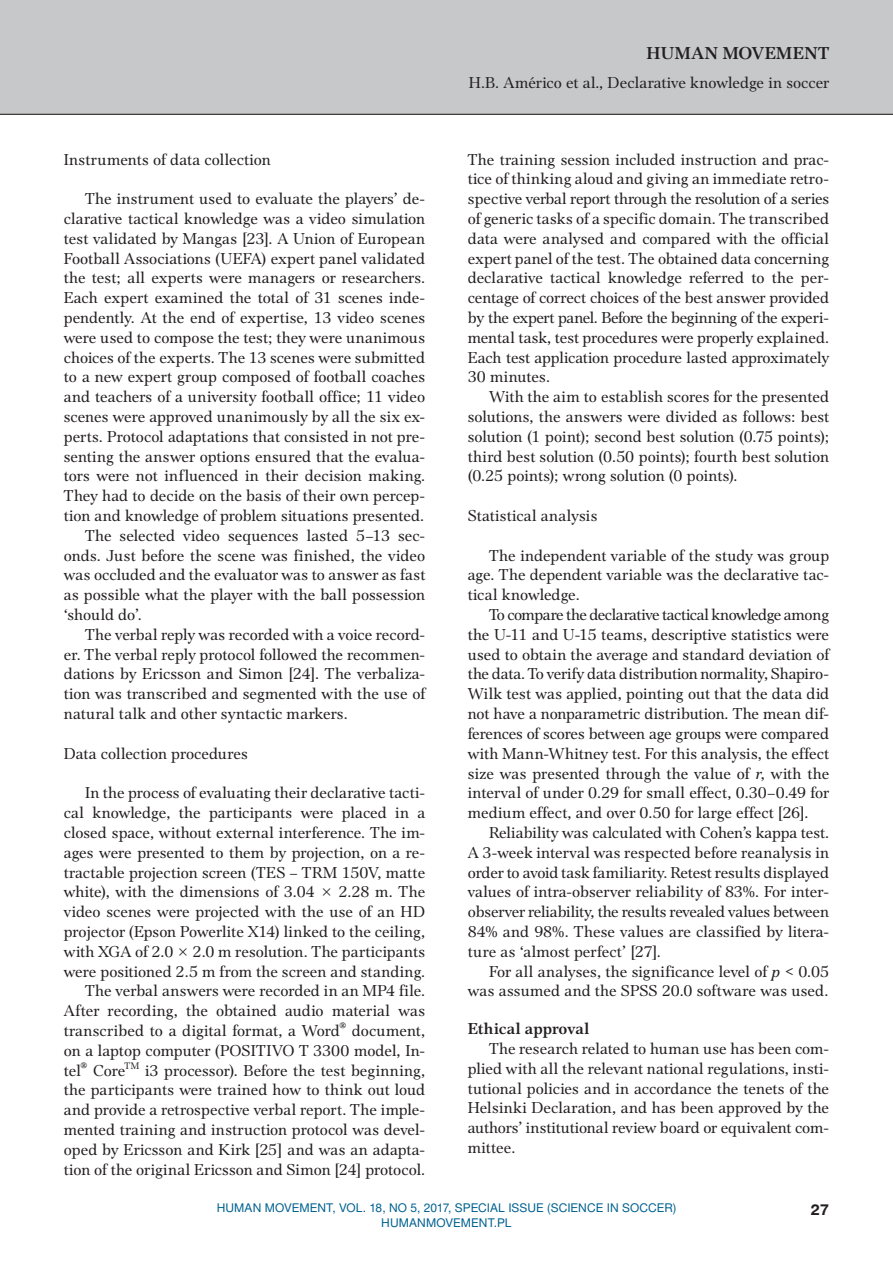
<style>
.page{position:relative;width:893px;height:1263px;background:#fff}
.page>*{position:absolute;margin:0;border:0;box-sizing:border-box;transform-origin:0 0}
.t1{font:700 18px "Platea EFN";letter-spacing:.025em;color:#231f20}
.t2{font:16.5px/19.8px "Platea EFN";letter-spacing:.005em;color:#231f20;text-align:justify}
.t3{font:700 16.5px "Platea EFN";letter-spacing:.005em;color:#231f20}
.t4{font:700 15px "Switzer EFN";color:#231f20}
.t5{font:12px "Switzer EFN";letter-spacing:.005em;color:#006190}
.s1{font-style:italic}
</style>
<div class="page">
<div style="left:0;top:0;width:893px;height:115px;background:#c7c8ca"></div>
<hr style="left:0;top:114px;width:893px;height:1px;background:#231f20">
<p class="t1" style="left:646px;top:43px;width:184px">HUMAN MOVEMENT</p>
<p class="t2" style="left:64px;top:149px;width:208px">Instruments of data collection</p>
<p class="t2" style="left:85px;top:189px;width:342px">The instrument used to evaluate the players’ de-</p>
<p class="t2" style="left:64px;top:209px;width:363px">clarative tactical knowledge was a video simulation</p>
<p class="t2" style="left:64px;top:229px;width:363px">test validated by Mangas [23]. A Union of European</p>
<p class="t2" style="left:64px;top:248px;width:363px">Football Associations (UEFA) expert panel validated</p>
<p class="t2" style="left:64px;top:268px;width:363px">the test; all experts were managers or researchers.</p>
<p class="t2" style="left:64px;top:288px;width:363px">Each expert examined the total of 31 scenes inde-</p>
<p class="t2" style="left:64px;top:308px;width:363px">pendently. At the end of expertise, 13 video scenes</p>
<p class="t2" style="left:64px;top:328px;width:363px">were used to compose the test; they were unanimous</p>
<p class="t2" style="left:64px;top:347px;width:363px">choices of the experts. The 13 scenes were submitted</p>
<p class="t2" style="left:64px;top:367px;width:363px">to a new expert group composed of football coaches</p>
<p class="t2" style="left:64px;top:387px;width:363px">and teachers of a university football office; 11 video</p>
<p class="t2" style="left:64px;top:407px;width:363px">scenes were approved unanimously by all the six ex-</p>
<p class="t2" style="left:64px;top:427px;width:363px">perts. Protocol adaptations that consisted in not pre-</p>
<p class="t2" style="left:64px;top:446px;width:363px">senting the answer options ensured that the evalua-</p>
<p class="t2" style="left:64px;top:466px;width:363px">tors were not influenced in their decision making.</p>
<p class="t2" style="left:64px;top:486px;width:363px">They had to decide on the basis of their own percep-</p>
<p class="t2" style="left:64px;top:506px;width:362px">tion and knowledge of problem situations presented.</p>
<p class="t2" style="left:85px;top:526px;width:342px">The selected video sequences lasted 5–13 sec-</p>
<p class="t2" style="left:64px;top:545px;width:363px">onds. Just before the scene was finished, the video</p>
<p class="t2" style="left:64px;top:565px;width:363px">was occluded and the evaluator was to answer as fast</p>
<p class="t2" style="left:64px;top:585px;width:363px">as possible what the player with the ball possession</p>
<p class="t2" style="left:64px;top:605px;width:80px">‘should do’.</p>
<p class="t2" style="left:85px;top:625px;width:342px">The verbal reply was recorded with a voice record-</p>
<p class="t2" style="left:64px;top:644px;width:363px">er. The verbal reply protocol followed the recommen-</p>
<p class="t2" style="left:64px;top:664px;width:363px">dations by Ericsson and Simon [24]. The verbaliza-</p>
<p class="t2" style="left:64px;top:684px;width:363px">tion was transcribed and segmented with the use of</p>
<p class="t2" style="left:64px;top:704px;width:285px">natural talk and other syntactic markers.</p>
<p class="t2" style="left:64px;top:743px;width:186px">Data collection procedures</p>
<p class="t2" style="left:64px;top:783px;width:363px;text-align:right">In the process of evaluating their declarative tacti&shy;cal knowledge, the participants were placed in a closed space, without external interference. The im&shy;ages were presented to them by projection, on a re&shy;tractable projection screen (TES – TRM 150V, matte white), with the dimensions of 3.04 × 2.28 m. The video scenes were projected with the use of an HD projector (Epson Powerlite X14) linked to the ceiling, with XGA of 2.0 × 2.0 m resolution. The participants were positioned 2.5 m from the screen and standing.<br>The verbal answers were recorded in an MP4 file.<br>After recording, the obtained audio material was transcribed to a digital format, a Word<sup>®</sup> document, on a laptop computer (POSITIVO T 3300 model, In&shy;tel<sup>®</sup> Core<sup>TM</sup> i3 processor). Before the test beginning, the participants were trained how to think out loud and provide a retrospective verbal report. The imple&shy;mented training and instruction protocol was devel&shy;oped by Ericsson and Kirk [25] and was an adapta&shy;tion of the original Ericsson and Simon [24] protocol.</p>
<p class="t2" style="left:469px;top:73px;width:362px">H.B. Américo et al., Declarative knowledge in soccer</p>
<p class="t2" style="left:468px;top:149px;width:363px">The training session included instruction and prac&shy;tice of thinking aloud and giving an immediate retro&shy;spective verbal report through the resolution of a series of generic tasks of a specific domain. The transcribed data were analysed and compared with the official expert panel of the test. The obtained data concerning declarative tactical knowledge referred to the per&shy;centage of correct choices of the best answer provided by the expert panel. Before the beginning of the experi&shy;mental task, test procedures were properly explained.<br>Each test application procedure lasted approximately 30 minutes.</p>
<p class="t2" style="left:468px;top:387px;width:363px;text-indent:21px">With the aim to establish scores for the presented solutions, the answers were divided as follows: best solution (1 point); second best solution (0.75 points); third best solution (0.50 points); fourth best solution (0.25 points); wrong solution (0 points).</p>
<p class="t2" style="left:468px;top:506px;width:131px">Statistical analysis</p>
<p class="t2" style="left:468px;top:545px;width:363px;text-indent:21px">The independent variable of the study was group age. The dependent variable was the declarative tac&shy;tical knowledge.</p>
<p class="t2" style="left:468px;top:605px;width:363px;text-indent:21px">To compare the declarative tactical knowledge among the U-11 and U-15 teams, descriptive statistics were used to obtain the average and standard deviation of the data. To verify data distribution normality, Shapiro-Wilk test was applied, pointing out that the data did not have a nonparametric distribution. The mean dif&shy;ferences of scores between age groups were compared with Mann-Whitney test. For this analysis, the effect size was presented through the value of <span class="s1">r</span>, with the interval of under 0.29 for small effect, 0.30–0.49 for medium effect, and over 0.50 for large effect [26].</p>
<p class="t2" style="left:468px;top:823px;width:363px;text-indent:21px">Reliability was calculated with Cohen’s kappa test.<br>A 3-week interval was respected before reanalysis in order to avoid task familiarity. Retest results displayed values of intra-observer reliability of 83%. For inter&shy;observer reliability, the results revealed values between 84% and 98%. These values are classified by litera&shy;ture as ‘almost perfect’ [27].</p>
<p class="t2" style="left:468px;top:961px;width:363px;text-align:right">For all analyses, the significance level of <span class="s1">p</span> &lt; 0.05 was assumed and the SPSS 20.0 software was used.</p>
<p class="t3" style="left:468px;top:1019px;width:123px">Ethical approval</p>
<p class="t2" style="left:468px;top:1039px;width:363px;text-indent:21px">The research related to human use has been com&shy;plied with all the relevant national regulations, insti&shy;tutional policies and in accordance the tenets of the Helsinki Declaration, and has been approved by the authors’ institutional review board or equivalent com&shy;mittee.</p>
<p class="t5" style="left:217px;top:1201px;width:461px">HUMAN MOVEMENT, VOL. 18, NO 5, 2017, SPECIAL ISSUE (SCIENCE IN SOCCER)</p>
<p class="t4" style="left:810px;top:1201px;width:20px">27</p>
<p class="t5" style="left:381px;top:1215px;width:132px">H UMANMOVEMENT.PL</p>
</div>
